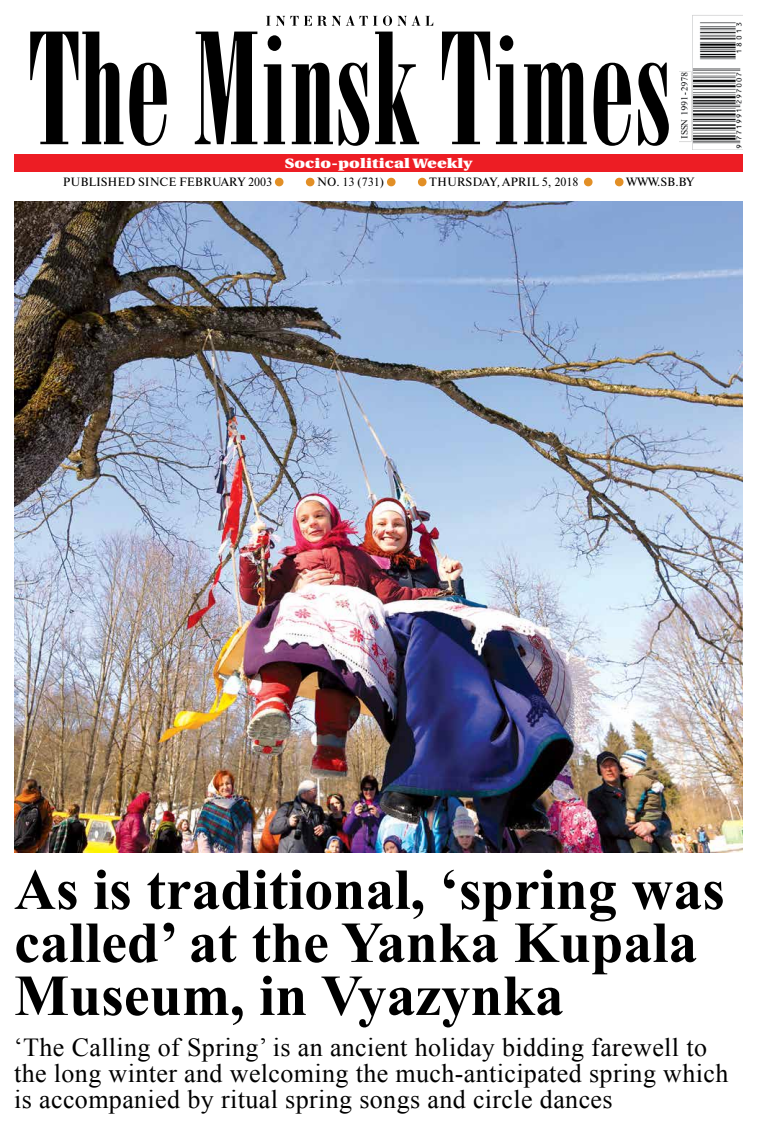
<style>
.page{position:relative;width:757px;height:1134px;background:#fff}
.page>*{position:absolute;margin:0;border:0;box-sizing:border-box;transform-origin:0 0}
.t1{font:700 58px/53px "Times New Roman";color:#000}
.t2{font:26px/26px "Times New Roman";letter-spacing:.015em;color:#000}
.t3{font:900 13.5px "Utopia";letter-spacing:.01em;color:#fff;scale:1.2 1}
.t4{font:12px "Newton C";color:#000}
.s1{font-family:"Text Book C";font-size:10px}
</style>
<div class="page">
<div style="left:14px;top:154px;width:729px;height:18px;background:#ed1d24"></div>
<svg style="left:30px;top:32px;width:639px;height:114px"></svg>
<img style="left:680px;top:15px;width:63px;height:135px">
<svg style="left:275px;top:178px;width:8px;height:8px"></svg>
<svg style="left:306px;top:178px;width:8px;height:8px"></svg>
<svg style="left:387px;top:178px;width:8px;height:8px"></svg>
<svg style="left:418px;top:178px;width:8px;height:8px"></svg>
<svg style="left:584px;top:178px;width:8px;height:8px"></svg>
<svg style="left:615px;top:178px;width:8px;height:8px"></svg>
<svg style="left:266px;top:16px;width:167px;height:10px"></svg>
<img style="left:14px;top:201px;width:729px;height:651px">
<p class="t3" style="left:285px;top:156px;width:158px">Socio-political Weekly</p>
<p class="t4" style="left:63px;top:176px;width:211px">PUBLISHED SINCE FEBRUARY 2003</p>
<p class="t4" style="left:317px;top:176px;width:68px">NO. 13 (731)</p>
<p class="t4" style="left:429px;top:176px;width:97px">THURSDAY<span class="s1">,</span> APRIL</p>
<p class="t4" style="left:542px;top:176px;width:38px">5, 2018</p>
<p class="t4" style="left:626px;top:176px;width:62px">WWW.SB .BY</p>
<h1 class="t1" style="left:14px;top:861px;width:712px">As is traditional, ‘spring was called’ at the Yanka Kupala<br>Museum, in Vyazynka</h1>
<p class="t2" style="left:14px;top:1033px;width:716px">‘The Calling of Spring’ is an ancient holiday bidding farewell to the long winter and welcoming the much-anticipated spring which is accompanied by ritual spring songs and circle dances</p>
</div>
